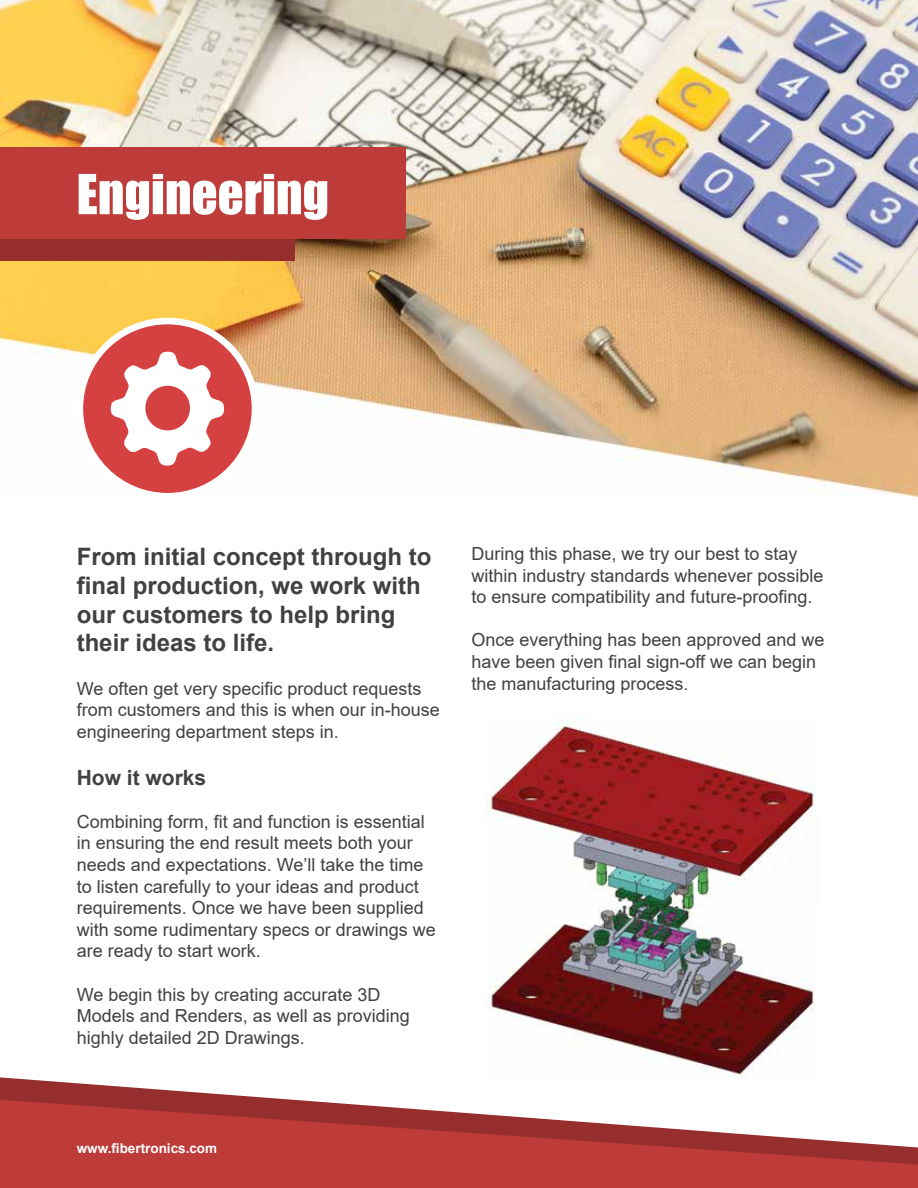
<style>
.page{position:relative;width:918px;height:1188px;background:#fff}
.page>*{position:absolute;margin:0;border:0;box-sizing:border-box;transform-origin:0 0}
.t1{font:51px "Impact";color:#fff}
.t2{font:700 24px/28.8px "Arial";color:#414042}
.t3{font:700 21px "Arial";color:#414042}
.t4{font:18px/21.6px "Arial";color:#414042}
.t5{font:700 13.5px "Arial";color:#fff}
</style>
<div class="page">
<img style="left:0;top:0;width:918px;height:498px">
<div style="left:77px;top:318px;width:181px;height:182px;background:#fff;border-radius:50%"></div>
<div style="left:0;top:239px;width:295px;height:21px;background:#962e2d"></div>
<div style="left:0;top:147px;width:405px;height:92px;background:#bd3b39"></div>
<svg style="left:83px;top:324px;width:169px;height:169px"></svg>
<img style="left:487px;top:722px;width:328px;height:354px">
<svg style="left:0;top:1076px;width:743px;height:22px"></svg>
<svg style="left:0;top:1098px;width:918px;height:90px;fill:#bd3b39"></svg>
<h1 class="t1" style="left:77px;top:155px;width:254px">Engineering</h1>
<h2 class="t2" style="left:77px;top:543px;width:356px">From initial concept through to final production, we work with our customers to help bring their ideas to life.</h2>
<p class="t4" style="left:77px;top:677px;width:365px">We often get very specific product requests from customers and this is when our in-house engineering department steps in.</p>
<p class="t3" style="left:77px;top:763px;width:131px">How it works</p>
<p class="t4" style="left:77px;top:811px;width:361px">Combining form, fit and function is essential in ensuring the end result meets both your needs and expectations. We’ll take the time to listen carefully to your ideas and product requirements. Once we have been supplied with some rudimentary specs or drawings we are ready to start work.</p>
<p class="t4" style="left:77px;top:983px;width:335px">We begin this by creating accurate 3D<br>Models and Renders, as well as providing highly detailed 2D Drawings.</p>
<p class="t4" style="left:471px;top:543px;width:354px">During this phase, we try our best to stay within industry standards whenever possible to ensure compatibility and future-proofing.</p>
<p class="t4" style="left:471px;top:629px;width:355px">Once everything has been approved and we have been given final sign-off we can begin the manufacturing process.</p>
<p class="t5" style="left:77px;top:1139px;width:142px">www.fibertronics.com</p>
</div>
